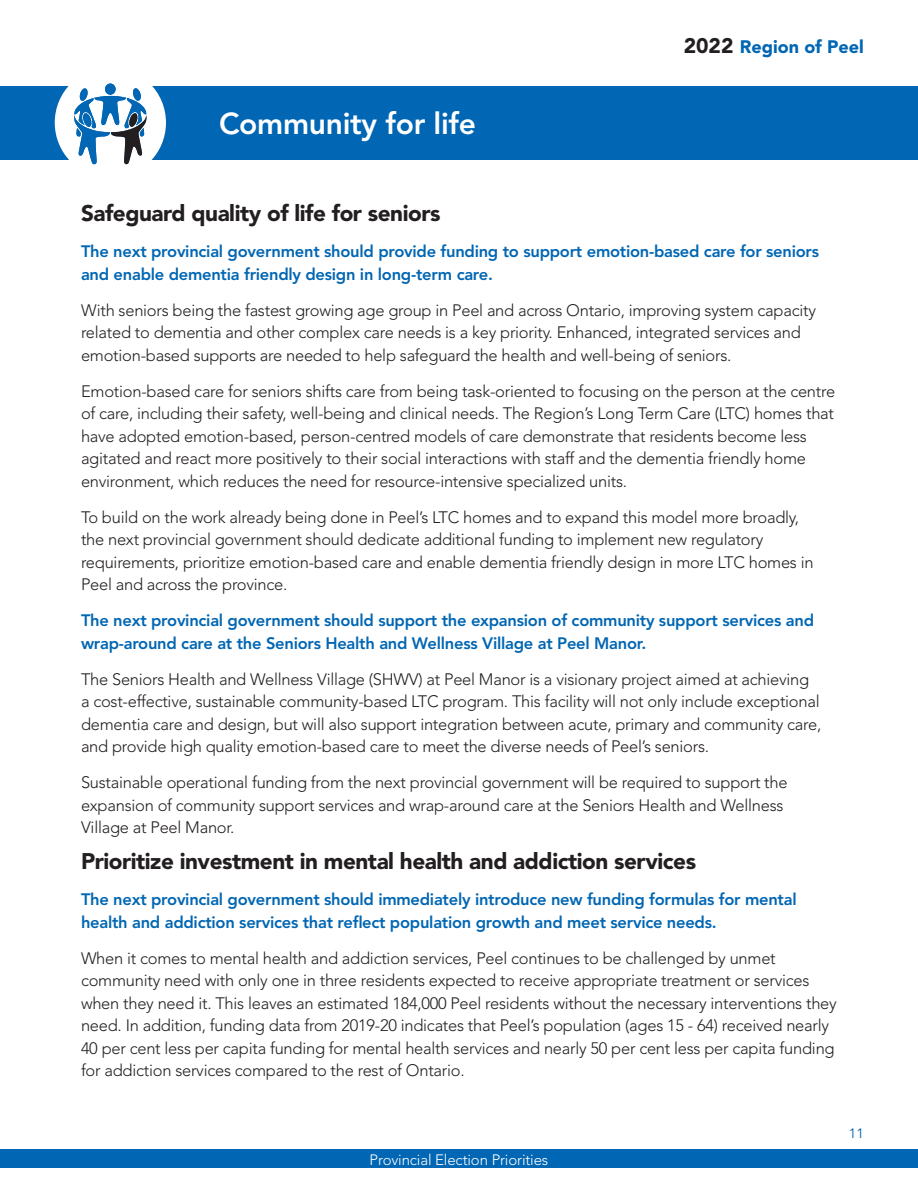
<style>
.page{position:relative;width:918px;height:1188px;background:#fff}
.page>*{position:absolute;margin:0;border:0;box-sizing:border-box;transform-origin:0 0}
.t1{font:800 30px "Avenir LT Std";letter-spacing:-.01em;color:#fff}
.BODY{font:900 22.5px "Avenir LT Std";letter-spacing:-.02em;color:#231f20}
.t2{font:900 18px "Avenir LT Std";color:#0166b3}
.BODY-2{font:300 16.5px/22.5px "Avenir LT Std";letter-spacing:-.015em;color:#231f20}
.BODY-3{font:800 16.5px/22.5px "Avenir LT Std";letter-spacing:-.015em;color:#0166b3}
.t3{font:300 15px "Avenir LT Std";letter-spacing:-.01em;color:#fff}
.t4{font:13.5px "Avenir LT Std";color:#0166b3}
.s1{font-size:21px;color:#231f20}
</style>
<div class="page">
<div style="left:0;top:1149px;width:918px;height:19px;background:#0166b3"></div>
<div style="left:0;top:86px;width:918px;height:73px;background:#0166b3"></div>
<div style="left:55px;top:67px;width:111px;height:111px;background:#fff;border-radius:50%"></div>
<svg style="left:74px;top:83px;width:73px;height:82px"></svg>
<h3 class="t1" style="left:219px;top:106px;width:259px">Community for life</h3>
<p class="t2" style="left:684px;top:36px;width:182px"><span class="s1">2022</span> Region of Peel</p>
<p class="BODY" style="left:81px;top:200px;width:361px">Safeguard quality of life for seniors</p>
<p class="BODY-3" style="left:81px;top:241px;width:740px">The next provincial government should provide funding to support emotion-based care for seniors and enable dementia friendly design in long-term care.</p>
<p class="BODY-2" style="left:81px;top:299px;width:737px">With seniors being the fastest growing age group in Peel and across Ontario, improving system capacity related to dementia and other complex care needs is a key priority. Enhanced, integrated services and emotion-based supports are needed to help safeguard the health and well-being of seniors.</p>
<p class="BODY-2" style="left:81px;top:380px;width:756px">Emotion-based care for seniors shifts care from being task-oriented to focusing on the person at the centre of care, including their safety, well-being and clinical needs. The Region’s Long Term Care (LTC) homes that have adopted emotion-based, person-centred models of care demonstrate that residents become less agitated and react more positively to their social interactions with staff and the dementia friendly home environment, which reduces the need for resource-intensive specialized units.</p>
<p class="BODY-2" style="left:81px;top:506px;width:734px">To build on the work already being done in Peel’s LTC homes and to expand this model more broadly, the next provincial government should dedicate additional funding to implement new regulatory requirements, prioritize emotion-based care and enable dementia friendly design in more LTC homes in Peel and across the province.</p>
<p class="BODY-3" style="left:81px;top:610px;width:735px">The next provincial government should support the expansion of community support services and wrap-around care at the Seniors Health and Wellness Village at Peel Manor.</p>
<p class="BODY-2" style="left:81px;top:668px;width:742px">The Seniors Health and Wellness Village (SHWV) at Peel Manor is a visionary project aimed at achieving a cost-effective, sustainable community-based LTC program. This facility will not only include exceptional dementia care and design, but will also support integration between acute, primary and community care, and provide high quality emotion-based care to meet the diverse needs of Peel’s seniors.</p>
<p class="BODY-2" style="left:81px;top:772px;width:708px">Sustainable operational funding from the next provincial government will be required to support the expansion of community support services and wrap-around care at the Seniors Health and Wellness<br>Village at Peel Manor.</p>
<p class="BODY" style="left:81px;top:848px;width:617px">Prioritize investment in mental health and addiction services</p>
<p class="BODY-3" style="left:81px;top:889px;width:717px">The next provincial government should immediately introduce new funding formulas for mental health and addiction services that reflect population growth and meet service needs.</p>
<p class="BODY-2" style="left:81px;top:947px;width:757px">When it comes to mental health and addiction services, Peel continues to be challenged by unmet community need with only one in three residents expected to receive appropriate treatment or services when they need it. This leaves an estimated 184,000 Peel residents without the necessary interventions they need. In addition, funding data from 2019-20 indicates that Peel’s population (ages 15 - 64) received nearly 40 per cent less per capita funding for mental health services and nearly 50 per cent less per capita funding for addiction services compared to the rest of Ontario.</p>
<p class="t3" style="left:370px;top:1151px;width:180px">Provincial Election Priorities</p>
<p class="t4" style="left:849px;top:1125px;width:17px">11</p>
</div>
